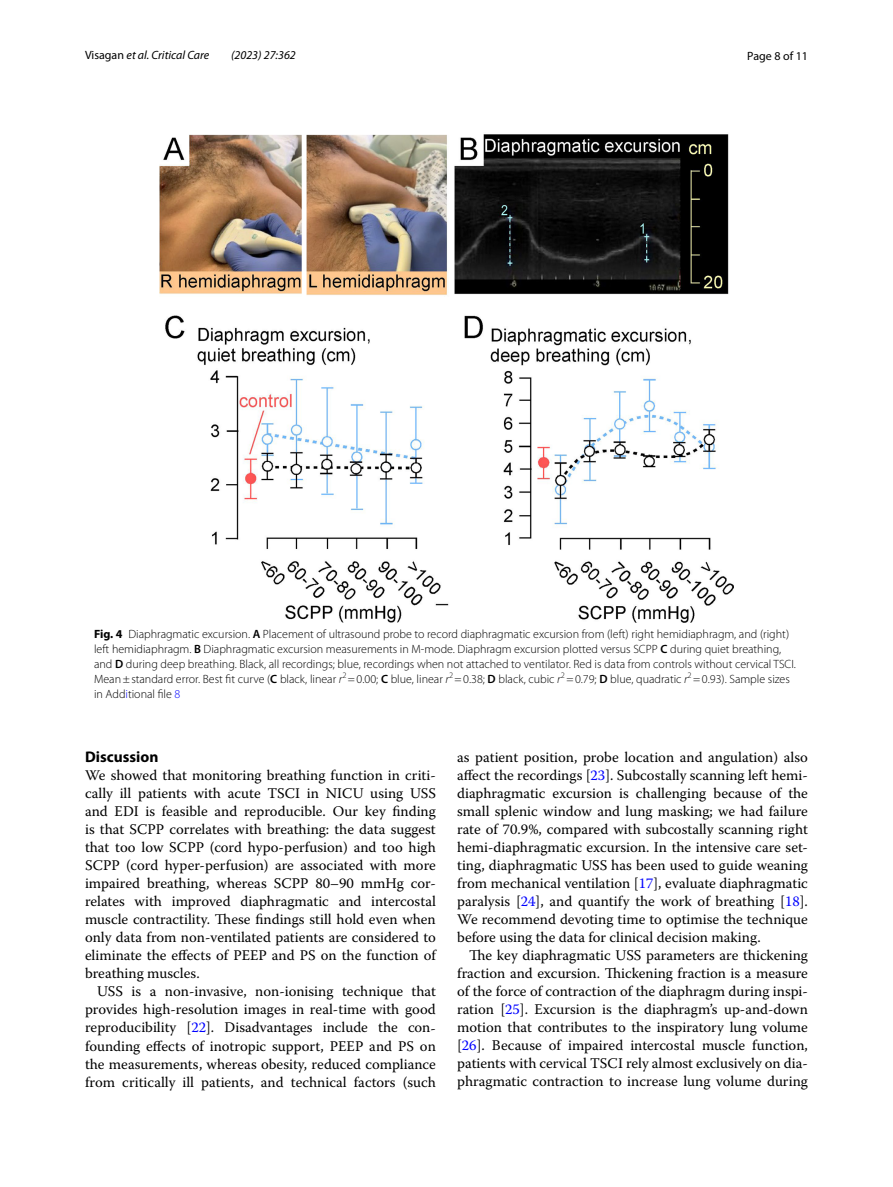
<style>
.page{position:relative;width:893px;height:1187px;background:#fff}
.page>*{position:absolute;margin:0;border:0;box-sizing:border-box;transform-origin:0 0}
.t1{font:700 15.45px "Myriad Pro";color:#000}
.t2{font:14.7px/18px "Warnock Pro";color:#000;text-align:justify}
.t3{font:300 12px/15px "Myriad Pro";color:#000}
.t4{font:italic 12px "Myriad Pro";color:#000}
.t5{font:12px "Myriad Pro";color:#000}
.s1{font-style:normal}
.s2{font-weight:700}
.s3{font-weight:600}
.s4{font-style:italic}
.s5{color:#00f}
</style>
<div class="page">
<img style="left:159px;top:134px;width:574px;height:488px">
<p class="t4" style="left:85px;top:48px;width:126px"><span class="s1">Visagan</span> et al. Critical Care</p>
<p class="t4" style="left:231px;top:48px;width:66px">(2023) 27:362</p>
<p class="t5" style="left:747px;top:48px;width:62px">Page 8 of 11</p>
<p class="t3" style="left:94px;top:626px;width:703px"><span class="s2">Fig. 4</span> Diaphragmatic excursion. <span class="s3">A</span> Placement of ultrasound probe to record diaphragmatic excursion from (left) right hemidiaphragm, and (right) left hemidiaphragm. <span class="s3">B</span> Diaphragmatic excursion measurements in M-mode. Diaphragm excursion plotted versus SCPP <span class="s3">C</span> during quiet breathing, and <span class="s3">D</span> during deep breathing. Black, all recordings; blue, recordings when not attached to ventilator. Red is data from controls without cervical TSCI.<br>Mean±standard error. Best fit curve (<span class="s3">C</span> black, linear <span class="s4">r</span><sup>2</sup> =0.00; <span class="s3">C</span> blue, linear <span class="s4">r</span><sup>2</sup> =0.38; <span class="s3">D</span> black, cubic <span class="s4">r</span><sup>2</sup> =0.79; <span class="s3">D</span> blue, quadratic <span class="s4">r</span><sup>2</sup> =0.93). Sample sizes in Add<span class="s5">i</span>tional file <span class="s5">8</span></p>
<p class="t1" style="left:85px;top:747px;width:75px">Discussion</p>
<p class="t2" style="left:85px;top:766px;width:352px">We showed that monitoring breathing function in criti&shy;cally ill patients with acute TSCI in NICU using USS and EDI is feasible and reproducible. Our key finding is that SCPP correlates with breathing: the data suggest that too low SCPP (cord hypo-perfusion) and too high SCPP (cord hyper-perfusion) are associated with more impaired breathing, whereas SCPP 80–90 mmHg cor&shy;relates with improved diaphragmatic and intercostal muscle contractility. These findings still hold even when only data from non-ventilated patients are considered to eliminate the effects of PEEP and PS on the function of breathing muscles.</p>
<p class="t2" style="left:85px;top:982px;width:352px;text-indent:12px">USS is a non-invasive, non-ionising technique that provides high-resolution images in real-time with good reproducibility [<span class="s5">22</span>]. Disadvantages include the con&shy;founding effects of inotropic support, PEEP and PS on the measurements, whereas obesity, reduced compliance from critically ill patients, and technical factors (such</p>
<p class="t2" style="left:457px;top:747px;width:352px">as patient position, probe location and angulation) also affect the recordings [<span class="s5">23</span>]. Subcostally scanning left hemi&shy;diaphragmatic excursion is challenging because of the small splenic window and lung masking; we had failure rate of 70.9%, compared with subcostally scanning right hemi-diaphragmatic excursion. In the intensive care set&shy;ting, diaphragmatic USS has been used to guide weaning from mechanical ventilation [<span class="s5">17</span>], evaluate diaphragmatic paralysis [<span class="s5">24</span>], and quantify the work of breathing [<span class="s5">18</span>].<br>We recommend devoting time to optimise the technique before using the data for clinical decision making.</p>
<p class="t2" style="left:457px;top:945px;width:352px;text-indent:12px">The key diaphragmatic USS parameters are thickening fraction and excursion. Thickening fraction is a measure of the force of contraction of the diaphragm during inspi&shy;ration [<span class="s5">25</span>]. Excursion is the diaphragm’s up-and-down motion that contributes to the inspiratory lung volume [<span class="s5">26</span>]. Because of impaired intercostal muscle function, patients with cervical TSCI rely almost exclusively on dia&shy;phragmatic contraction to increase lung volume during</p>
</div>
